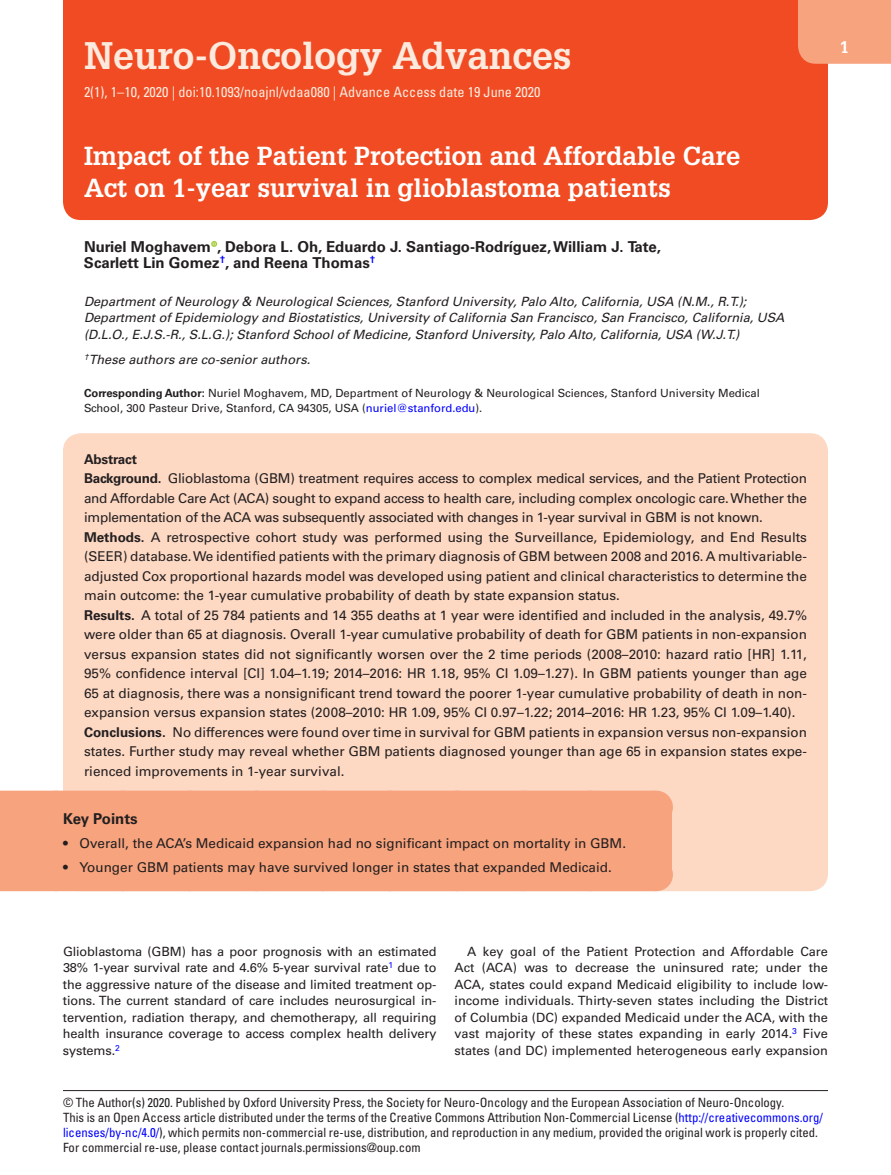
<style>
.page{position:relative;width:891px;height:1175px;background:#fff}
.page>*{position:absolute;margin:0;border:0;box-sizing:border-box;transform-origin:0 0}
.t1{font:700 37.5px "Glypha LT Std";color:#fdeade}
.t2{font:700 25.5px/31.5px "Glypha LT Std";color:#fff}
.t3{font:700 16.5px "Glypha LT Std";color:#fff}
.t4{font:700 15px/16.5px "Univers LT Std";color:#231f20}
.t5{font:condensed 14.25px "Univers LT Std";color:#fdeade}
.t6{font:13.5px/19.5px "Univers LT Std";color:#231f20}
.t7{font:12.75px/16.5px "Univers LT Std";color:#231f20;text-align:justify}
.t8{font:condensed 12.75px/15px "Univers LT Std";color:#231f20}
.t9{font:italic 12.75px/16.5px "Univers LT Std";color:#231f20}
.t10{font:11.25px/15px "Univers LT Std";color:#231f20}
.s1{font-weight:700}
.s2{color:#00f}
</style>
<div class="page">
<div style="left:63px;top:0;width:765px;height:166px;background:#f04b22"></div>
<div style="left:798px;top:0;width:93px;height:64px;background:#f7a37d"></div>
<hr style="left:63px;top:1090px;width:765px;height:1px;background:#231f20">
<div style="left:63px;top:433px;width:765px;height:458px;background:#fdd8c3;border-radius:18px"></div>
<div style="left:0;top:808px;width:672px;height:34px;background:#f7a37d"></div>
<div style="left:0;top:790px;width:656px;height:33px;background:#f7a37d"></div>
<svg style="left:56px;top:790px;width:566px;height:1px"></svg>
<hr style="left:656px;top:790px;width:1px;height:33px;background:#f7a37d">
<div style="left:0;top:824px;width:672px;height:41px;background:#f7a37d"></div>
<div style="left:0;top:848px;width:672px;height:27px;background:#f7a37d"></div>
<div style="left:0;top:858px;width:656px;height:33px;background:#f7a37d"></div>
<hr style="left:656px;top:858px;width:1px;height:33px;background:#f7a37d">
<svg style="left:211px;top:241px;width:6px;height:6px"></svg>
<div style="left:63px;top:166px;width:765px;height:54px;background:#f04b22"></div>
<h1 class="t1" style="left:84px;top:32px;width:489px">Neuro-Oncology Advances</h1>
<p class="t5" style="left:84px;top:83px;width:458px">2(1), 1–10, 2020 | doi:10.1093/noajnl/vdaa080 | Advance Access date 19 June 2020</p>
<h2 class="t2" style="left:84px;top:140px;width:658px">Impact of the Patient Protection and Affordable Care<br>Act on 1-year survival in glioblastoma patients</h2>
<p class="t4" style="left:84px;top:238px;width:579px">Nuriel Moghavem , Debora L. Oh, Eduardo J. Santiago-Rodríguez, William J. Tate,<br>Scarlett Lin Gomez<sup>†</sup>, and Reena Thomas<sup>†</sup></p>
<p class="t9" style="left:84px;top:293px;width:702px">Department of Neurology &amp; Neurological Sciences, Stanford University, Palo Alto, California, USA (N.M., R.T.);<br>Department of Epidemiology and Biostatistics, University of California San Francisco, San Francisco, California, USA (D.L.O., E.J.S.-R., S.L.G.); Stanford School of Medicine, Stanford University, Palo Alto, California, USA (W.J.T.)</p>
<p class="t9" style="left:84px;top:352px;width:228px"><sup>†</sup>These authors are co-senior authors.</p>
<p class="t10" style="left:84px;top:385px;width:677px"><span class="s1">Corresponding Author:</span> Nuriel Moghavem, MD, Department of Neurology &amp; Neurological Sciences, Stanford University Medical<br>School, 300 Pasteur Drive, Stanford, CA 94305, USA (<span class="s2">nuriel@stanford.edu</span>).</p>
<p class="t6" style="left:84px;top:449px;width:725px"><span class="s1">Abstract<br>Background.</span> Glioblastoma (GBM) treatment requires access to complex medical services, and the Patient Protection and Affordable Care Act (ACA) sought to expand access to health care, including complex oncologic care. Whether the implementation of the ACA was subsequently associated with changes in 1-year survival in GBM is not known.<br><span class="s1">Methods.</span> A retrospective cohort study was performed using the Surveillance, Epidemiology, and End Results (SEER) database. We identified patients with the primary diagnosis of GBM between 2008 and 2016. A multivariable&shy;adjusted Cox proportional hazards model was developed using patient and clinical characteristics to determine the main outcome: the 1-year cumulative probability of death by state expansion status.<br><span class="s1">Results.</span> A total of 25 784 patients and 14 355 deaths at 1 year were identified and included in the analysis, 49.7% were older than 65 at diagnosis. Overall 1-year cumulative probability of death for GBM patients in non-expansion versus expansion states did not significantly worsen over the 2 time periods (2008–2010: hazard ratio [HR] 1.11, 95% confidence interval [CI] 1.04–1.19; 2014–2016: HR 1.18, 95% CI 1.09–1.27). In GBM patients younger than age 65 at diagnosis, there was a nonsignificant trend toward the poorer 1-year cumulative probability of death in non&shy;expansion versus expansion states (2008–2010: HR 1.09, 95% CI 0.97–1.22; 2014–2016: HR 1.23, 95% CI 1.09–1.40).<br><span class="s1">Conclusions.</span> No differences were found over time in survival for GBM patients in expansion versus non-expansion states. Further study may reveal whether GBM patients diagnosed younger than age 65 in expansion states expe&shy;rienced improvements in 1-year survival.</p>
<p class="t4" style="left:63px;top:810px;width:76px">Key Points</p>
<p class="t6" style="left:63px;top:833px;width:565px">• Overall, the ACA’s Medicaid expansion had no significant impact on mortality in GBM.</p>
<p class="t6" style="left:63px;top:857px;width:550px">• Younger GBM patients may have survived longer in states that expanded Medicaid.</p>
<p class="t3" style="left:840px;top:37px;width:11px">1</p>
<p class="t7" style="left:63px;top:943px;width:375px">Glioblastoma (GBM) has a poor prognosis with an estimated 38% 1-year survival rate and 4.6% 5-year survival rate<sup>1</sup> due to the aggressive nature of the disease and limited treatment op&shy;tions. The current standard of care includes neurosurgical in&shy;tervention, radiation therapy, and chemotherapy, all requiring health insurance coverage to access complex health delivery systems.<sup>2</sup></p>
<p class="t7" style="left:454px;top:943px;width:375px;text-indent:13px">A key goal of the Patient Protection and Affordable Care Act (ACA) was to decrease the uninsured rate; under the ACA, states could expand Medicaid eligibility to include low&shy;income individuals. Thirty-seven states including the District of Columbia (DC) expanded Medicaid under the ACA, with the vast majority of these states expanding in early 2014.<sup>3</sup> Five states (and DC) implemented heterogeneous early expansion</p>
<p class="t8" style="left:63px;top:1095px;width:723px">© The Author(s) 2020. Published by Oxford University Press, the Society for Neuro-Oncology and the European Association of Neuro-Oncology.</p>
<p class="t8" style="left:63px;top:1110px;width:762px">This is an Open Access article distributed under the terms of the Creative Commons Attribution Non-Commercial License (<span class="s2">http://creativecommons.org/ licenses/by-nc/4.0/</span>), which permits non-commercial re-use, distribution, and reproduction in any medium, provided the original work is properly cited.<br>For commercial re-use, please contact journals.permissions@oup.com</p>
</div>
